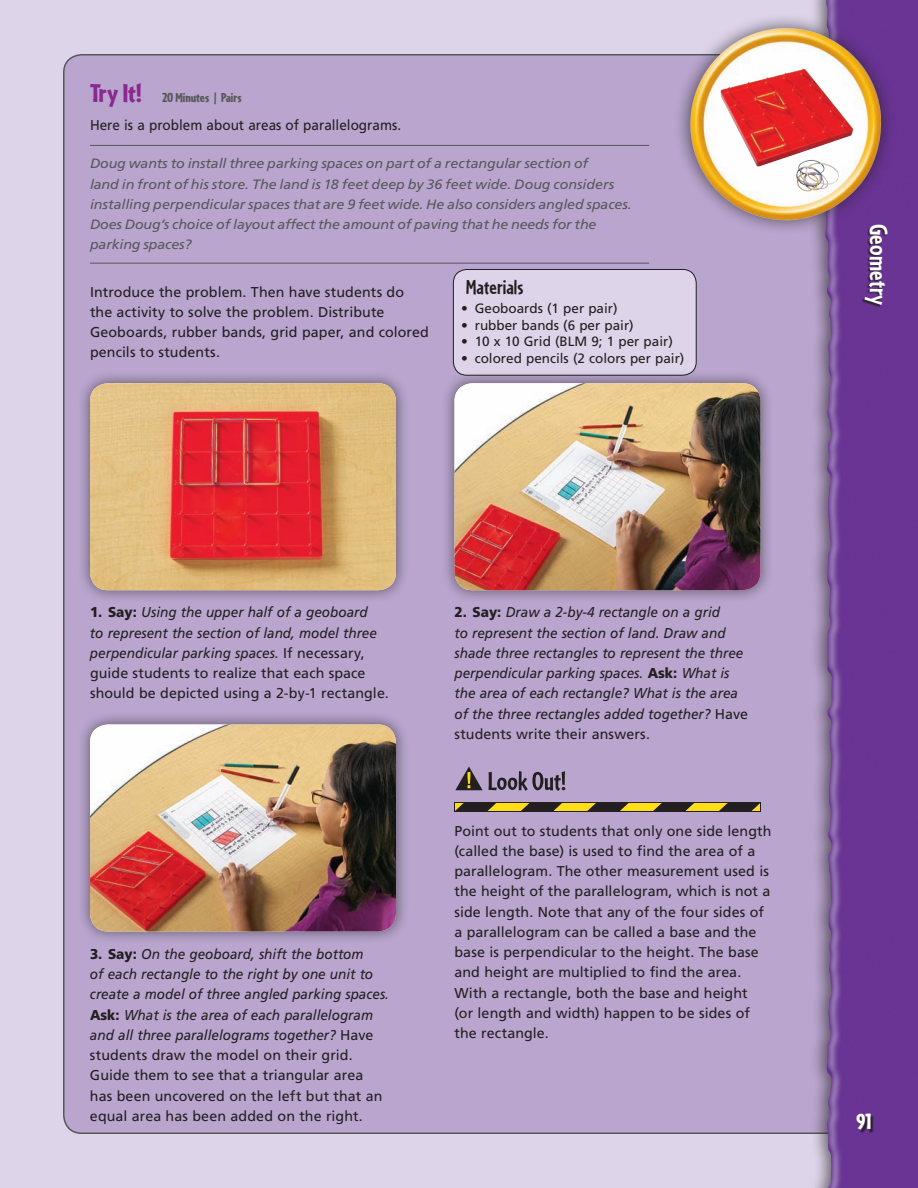
<style>
.page{position:relative;width:918px;height:1188px;background:#ddd4e9}
.page>*{position:absolute;margin:0;border:0;box-sizing:border-box;transform-origin:0 0}
.Strand_recto{font:700 27px "Cafeteria";color:#fff}
.Folio_recto{font:900 22.5px "Cafeteria";color:#fff}
.Sidebar_H1a{font:700 21px "Cafeteria";color:#231f20}
.Try_It_Steps{font:italic 14.25px/20.2px "Frutiger LT Std";color:#231f20;scale:.95 1}
.Text{font:14.25px/20.2px "Frutiger LT Std";letter-spacing:.005em;color:#231f20}
.Text-2{font:14.25px "Frutiger LT Std";letter-spacing:.005em;color:#231f20;scale:.95 1}
.Try_It_Real_Life_Pro{font:italic 13.5px/20.2px "Frutiger LT Std";letter-spacing:-.01em;color:#57585a;scale:1.05 1}
.Sidebar_BL{font:13.5px "Frutiger LT Std";color:#231f20}
.H2_Try_It{font:900 13.5px "Cafeteria";color:#57585a}
.s1{font-size:27px;color:#892890}
.s2{font-weight:900;font-style:normal}
.s3{font-style:normal}
</style>
<div class="page">
<div style="left:64px;top:55px;width:800px;height:1078px;background:#b9a5ce;border-radius:18px"></div>
<div style="left:808px;top:0;width:110px;height:1188px;background:#231f20;opacity:.6"></div>
<img style="left:825px;top:0;width:7px;height:1103px">
<div style="left:674px;top:13px;width:223px;height:222px;background:#231f20;opacity:.75"></div>
<img style="left:681px;top:18px;width:210px;height:213px">
<div style="left:861px;top:225px;width:26px;height:84px;background:#231f20;opacity:.9"></div>
<div style="left:857px;top:1115px;width:17px;height:19px;background:#231f20;opacity:.9"></div>
<div style="left:453px;top:269px;width:243px;height:106px;background:#ddd4e9;border-radius:14px"></div>
<div style="left:453px;top:269px;width:244px;height:107px;border:1px solid #231f20;border-radius:14px"></div>
<hr style="left:90px;top:145px;width:559px;height:1px;background:#57585a">
<hr style="left:90px;top:263px;width:559px;height:1px;background:#57585a">
<div style="left:77px;top:370px;width:332px;height:234px;background:#231f20;opacity:.6"></div>
<img style="left:90px;top:383px;width:306px;height:207px">
<div style="left:77px;top:711px;width:332px;height:234px;background:#231f20;opacity:.6"></div>
<img style="left:90px;top:724px;width:306px;height:208px">
<div style="left:441px;top:370px;width:333px;height:234px;background:#231f20;opacity:.6"></div>
<img style="left:454px;top:383px;width:306px;height:207px">
<svg style="left:489px;top:771px;width:76px;height:20px"></svg>
<svg style="left:455px;top:767px;width:28px;height:23px"></svg>
<svg style="left:456px;top:804px;width:302px;height:6px;background:#88761d"></svg>
<div style="left:454px;top:802px;width:306px;height:10px;border:1px solid #231f20"></div>
<img style="left:721px;top:68px;width:132px;height:123px">
<p class="H2_Try_It" style="left:90px;top:90px;width:153px"><span class="s1">Try It!</span> 20 Minutes | Pairs</p>
<p class="Text-2" style="left:90px;top:117px;width:329px">Here is a problem about areas of parallelograms.</p>
<p class="Try_It_Real_Life_Pro" style="left:90px;top:154px;width:517px">Doug wants to install three parking spaces on part of a rectangular section of<br>land in front of his store. The land is 18 feet deep by 36 feet wide. Doug considers installing perpendicular spaces that are 9 feet wide. He also considers angled spaces.<br>Does Doug’s choice of layout affect the amount of paving that he needs for the parking spaces?</p>
<p class="Text" style="left:90px;top:282px;width:341px">Introduce the problem. Then have students do the activity to solve the problem. Distribute Geoboards, rubber bands, grid paper, and colored pencils to students.</p>
<p class="Sidebar_H1a" style="left:466px;top:275px;width:59px">Materials</p>
<p class="Sidebar_BL" style="left:461px;top:301px;width:158px">• Geoboards (1 per pair)</p>
<p class="Sidebar_BL" style="left:461px;top:317px;width:174px">• rubber bands (6 per pair)</p>
<p class="Sidebar_BL" style="left:461px;top:334px;width:213px">• 10 x 10 Grid (BLM 9; 1 per pair)</p>
<p class="Sidebar_BL" style="left:461px;top:350px;width:225px">• colored pencils (2 colors per pair)</p>
<p class="Strand_recto" style="left:894px;top:224px;width:83px;rotate:90deg">Geometry</p>
<p class="Try_It_Steps" style="left:90px;top:603px;width:316px"><span class="s2">1. Say:</span> Using the upper half of a geoboard<br>to represent the section of land, model three perpendicular parking spaces. <span class="s3">If necessary, guide students to realize that each space should be depicted using a 2-by-1 rectangle.</span></p>
<p class="Try_It_Steps" style="left:90px;top:944px;width:316px"><span class="s2">3. Say:</span> On the geoboard, shift the bottom<br>of each rectangle to the right by one unit to create a model of three angled parking spaces.<br><span class="s2">Ask:</span> What is the area of each parallelogram and all three parallelograms together? <span class="s3">Have students draw the model on their grid.<br>Guide them to see that a triangular area has been uncovered on the left but that an equal area has been added on the right.</span></p>
<p class="Try_It_Steps" style="left:454px;top:603px;width:310px"><span class="s2">2. Say:</span> Draw a 2-by-4 rectangle on a grid<br>to represent the section of land. Draw and shade three rectangles to represent the three perpendicular parking spaces. <span class="s2">Ask:</span> What is the area of each rectangle? What is the area of the three rectangles added together? <span class="s3">Have students write their answers.</span></p>
<p class="Text" style="left:454px;top:821px;width:319px">Point out to students that only one side length (called the base) is used to find the area of a parallelogram. The other measurement used is the height of the parallelogram, which is not a side length. Note that any of the four sides of a parallelogram can be called a base and the base is perpendicular to the height. The base and height are multiplied to find the area.<br>With a rectangle, both the base and height<br>(or length and width) happen to be sides of the rectangle.</p>
<p class="Folio_recto" style="left:857px;top:1109px;width:16px">91</p>
</div>
